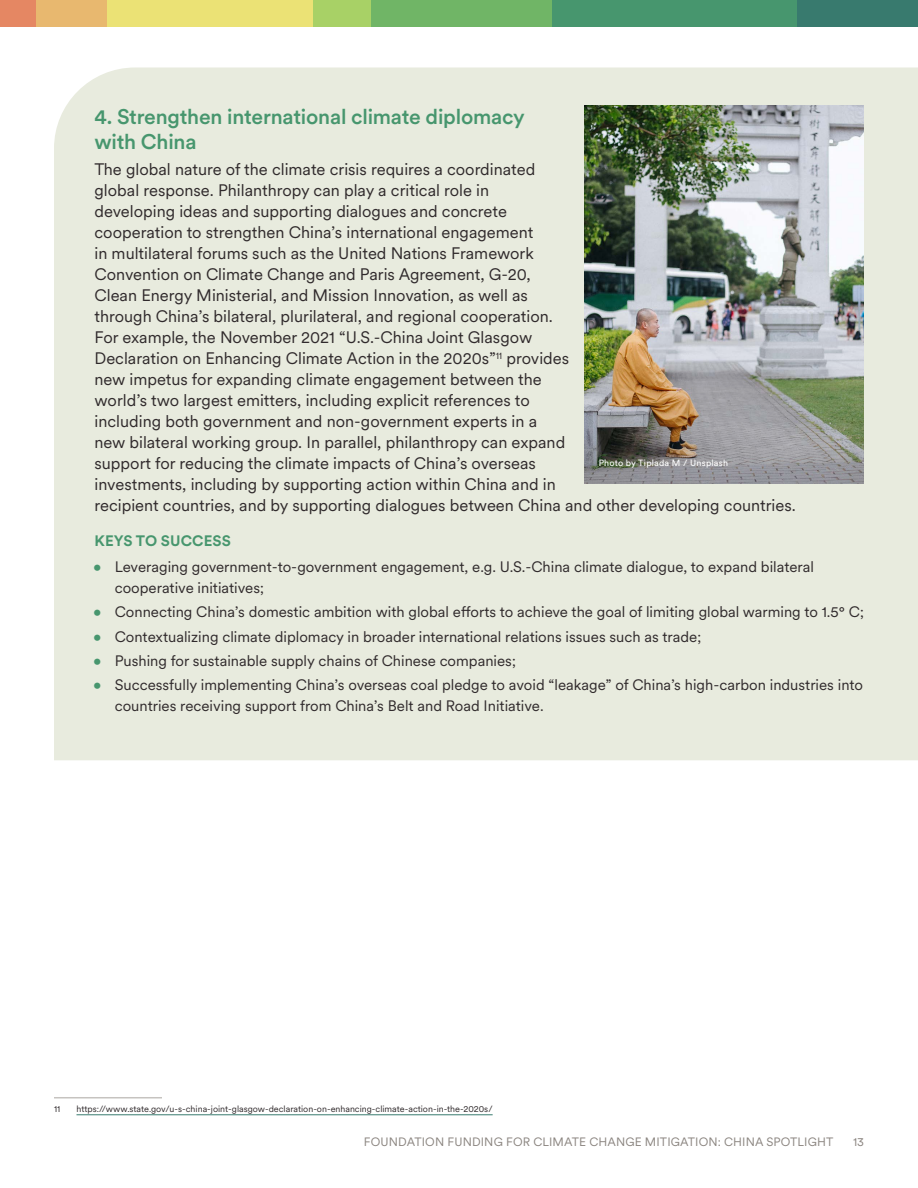
<style>
.page{position:relative;width:918px;height:1188px;background:#fff}
.page>*{position:absolute;margin:0;border:0;box-sizing:border-box;transform-origin:0 0}
.t1{font:500 21px/25.2px "Circular XX";letter-spacing:-.01em;color:#47966e}
.t2{font:16.5px/21px "Circular XX";color:#302a2c}
.t3{font:15px/21px "Circular XX";color:#302a2c}
.t4{font:700 15px "Circular XX";letter-spacing:.01em;color:#47966e}
.t5{font:12px "Circular XX";letter-spacing:.01em;color:#8b8580}
.t6{font:9px "Circular XX";color:#302a2c}
.t7{font:9px "Circular XX";letter-spacing:.02em;color:#fff}
.s1{color:#47966e}
</style>
<div class="page">
<div style="left:54px;top:68px;width:864px;height:692px;background:#e8ebde"></div>
<hr style="left:54px;top:1097px;width:108px;height:1px;background:#c6c3c0">
<hr style="left:76px;top:1114px;width:417px;height:1px;background:#387a6e">
<img style="left:584px;top:106px;width:280px;height:196px">
<img style="left:584px;top:302px;width:280px;height:182px">
<div style="left:313px;top:0;width:68px;height:27px;background:#a8d166"></div>
<div style="left:371px;top:0;width:254px;height:27px;background:#70b566"></div>
<div style="left:552px;top:0;width:254px;height:27px;background:#47966e"></div>
<div style="left:798px;top:0;width:120px;height:27px;background:#387a6e"></div>
<div style="left:0;top:0;width:36px;height:27px;background:#e58763"></div>
<div style="left:36px;top:0;width:97px;height:27px;background:#e8b86f"></div>
<div style="left:108px;top:0;width:205px;height:27px;background:#ebe275"></div>
<p class="t1" style="left:94px;top:103px;width:432px">4. Strengthen international climate diplomacy with China</p>
<p class="t2" style="left:94px;top:158px;width:703px">The global nature of the climate crisis requires a coordinated<br>global response. Philanthropy can play a critical role in<br>developing ideas and supporting dialogues and concrete<br>cooperation to strengthen China’s international engagement<br>in multilateral forums such as the United Nations Framework<br>Convention on Climate Change and Paris Agreement, G-20,<br>Clean Energy Ministerial, and Mission Innovation, as well as<br>through China’s bilateral, plurilateral, and regional cooperation.<br>For example, the November 2021 “U.S.-China Joint Glasgow<br>Declaration on Enhancing Climate Action in the 2020s”<sup>11</sup> provides<br>new impetus for expanding climate engagement between the<br>world’s two largest emitters, including explicit references to<br>including both government and non-government experts in a<br>new bilateral working group. In parallel, philanthropy can expand<br>support for reducing the climate impacts of China’s overseas<br>investments, including by supporting action within China and in<br>recipient countries, and by supporting dialogues between China and other developing countries.</p>
<p class="t4" style="left:95px;top:530px;width:138px">KEYS TO SUCCESS</p>
<p class="t3" style="left:115px;top:556px;width:701px;text-indent:-22px"><span class="s1">•</span> Leveraging government-to-government engagement, e.g. U.S.-China climate dialogue, to expand bilateral cooperative initiatives;</p>
<p class="t3" style="left:93px;top:601px;width:772px"><span class="s1">•</span> Connecting China’s domestic ambition with global efforts to achieve the goal of limiting global warming to 1.5° C;</p>
<p class="t3" style="left:93px;top:625px;width:610px"><span class="s1">•</span> Contextualizing climate diplomacy in broader international relations issues such as trade;</p>
<p class="t3" style="left:93px;top:650px;width:424px"><span class="s1">•</span> Pushing for sustainable supply chains of Chinese companies;</p>
<p class="t3" style="left:115px;top:674px;width:750px;text-indent:-22px"><span class="s1">•</span> Successfully implementing China’s overseas coal pledge to avoid “leakage” of China’s high-carbon industries into countries receiving support from China’s Belt and Road Initiative.</p>
<p class="t7" style="left:599px;top:457px;width:131px">Photo by Tiplada M / Unsplash</p>
<p class="t6" style="left:54px;top:1103px;width:8px">11</p>
<p class="t6" style="left:76px;top:1103px;width:418px">https://www.state.gov/u-s-china-joint-glasgow-declaration-on-enhancing-climate-action-in-the-2020s/</p>
<p class="t5" style="left:364px;top:1134px;width:471px">FOUNDATION FUNDING FOR CLIMATE CHANGE MITIGATION: CHINA SPOTLIGHT</p>
<p class="t5" style="left:853px;top:1134px;width:12px">13</p>
</div>
